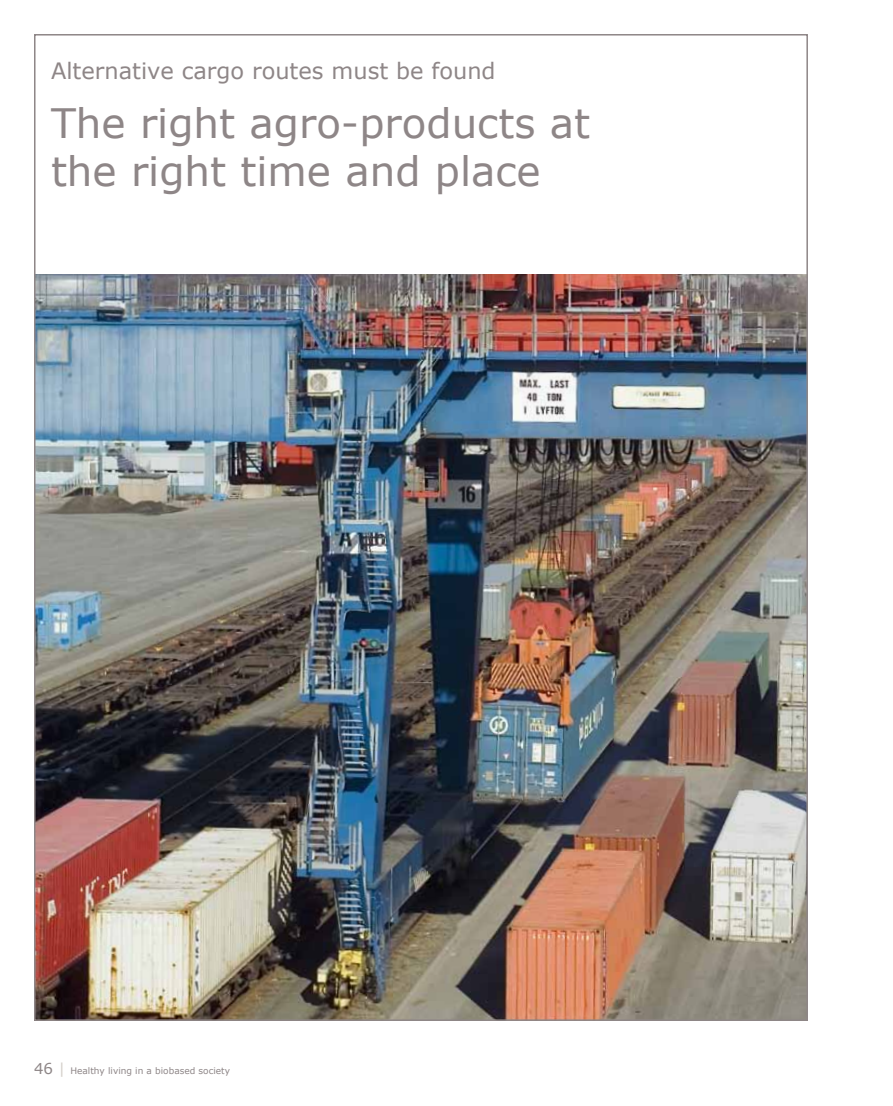
<style>
.page{position:relative;width:893px;height:1106px;background:#fff}
.page>*{position:absolute;margin:0;border:0;box-sizing:border-box;transform-origin:0 0}
.t1{font:40.5px/48.8px "Verdana";color:#8e8687}
.t2{font:22.5px "Verdana";color:#8e8687}
.t3{font:9px "Verdana";color:#8e8687}
.s1{font-size:15px}
.s2{font-size:15px;color:#d5d0cb}
</style>
<div class="page">
<img style="left:37px;top:274px;width:768px;height:743px">
<p class="t2" style="left:51px;top:55px;width:446px">Alternative cargo routes must be found</p>
<p class="t1" style="left:51px;top:98px;width:540px">The right agro-products at the right time and place</p>
<p class="t3" style="left:34px;top:1064px;width:198px"><span class="s1">46</span> <span class="s2">|</span> Healthy living in a biobased society</p>
</div>
